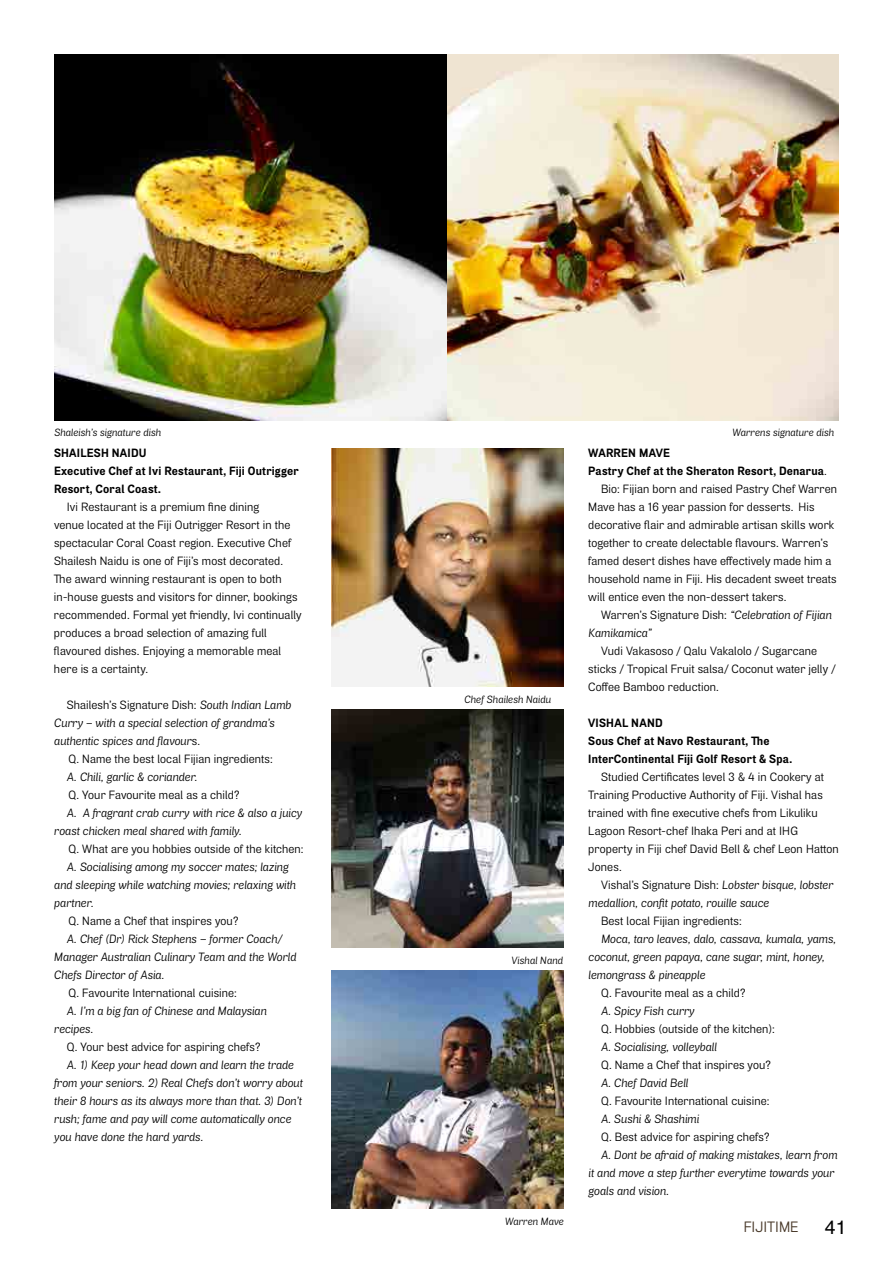
<style>
.page{position:relative;width:893px;height:1263px;background:#fff}
.page>*{position:absolute;margin:0;border:0;box-sizing:border-box;transform-origin:0 0}
.t1{font:19.5px "Helvetica";color:#000}
.t2{font:15px "Air";color:#473727}
.t3{font:12px/18px "Air";letter-spacing:.01em;color:#000}
.t4{font:italic 12px/18px "Air";letter-spacing:.01em;color:#000}
.t5{font:700 12px/18px "Air";letter-spacing:.02em;color:#000}
.t6{font:italic 10.5px "Air";letter-spacing:.015em;color:#000}
.s1{font-weight:400}
.s2{font-style:italic}
.s3{font-style:normal}
</style>
<div class="page">
<img style="left:446px;top:54px;width:393px;height:366px">
<img style="left:54px;top:54px;width:392px;height:366px">
<img style="left:332px;top:448px;width:231px;height:239px">
<img style="left:332px;top:709px;width:231px;height:239px">
<img style="left:332px;top:970px;width:231px;height:239px">
<p class="t6" style="left:54px;top:426px;width:108px">Shaleish’s signature dish</p>
<p class="t6" style="left:732px;top:426px;width:103px">Warrens signature dish</p>
<p class="t5" style="left:588px;top:444px;width:83px">Warren Mave</p>
<p class="t5" style="left:588px;top:462px;width:240px">Pastry Chef at the Sheraton Resort, Denarua<span class="s1">.</span></p>
<p class="t3" style="left:601px;top:480px;width:238px">Bio: Fijian born and raised Pastry Chef Warren</p>
<p class="t3" style="left:588px;top:498px;width:228px">Mave has a 16 year passion for desserts. His</p>
<p class="t3" style="left:588px;top:516px;width:247px">decorative flair and admirable artisan skills work</p>
<p class="t3" style="left:588px;top:534px;width:242px">together to create delectable flavours. Warren’s</p>
<p class="t3" style="left:588px;top:552px;width:245px">famed desert dishes have effectively made him a</p>
<p class="t3" style="left:588px;top:570px;width:250px">household name in Fiji. His decadent sweet treats</p>
<p class="t3" style="left:588px;top:588px;width:200px">will entice even the non-dessert takers.</p>
<p class="t3" style="left:601px;top:606px;width:232px">Warren’s Signature Dish: <span class="s2">“Celebration of Fijian</span></p>
<p class="t4" style="left:588px;top:624px;width:65px">Kamikamica”</p>
<p class="t3" style="left:588px;top:642px;width:249px;text-indent:13px">Vudi Vakasoso / Qalu Vakalolo / Sugarcane sticks / Tropical Fruit salsa/ Coconut water jelly /<br>Coffee Bamboo reduction.</p>
<p class="t5" style="left:588px;top:714px;width:205px">Vishal NAND<br>Sous Chef at Navo Restaurant, The<br>InterContinental Fiji Golf Resort &amp; Spa.</p>
<p class="t3" style="left:588px;top:768px;width:252px;text-indent:13px">Studied Certificates level 3 &amp; 4 in Cookery at Training Productive Authority of Fiji. Vishal has trained with fine executive chefs from Likuliku Lagoon Resort-chef I haka Peri and at I HG property in Fiji chef David Bell &amp; chef Leon Hatton Jones.</p>
<p class="t4" style="left:588px;top:876px;width:246px;text-indent:13px"><span class="s3">Vishal’s Signature Dish:</span> Lobster bisque, lobster medallion, confit potato, rouille sauce</p>
<p class="t3" style="left:601px;top:912px;width:142px">Best local Fijian ingredients:</p>
<p class="t4" style="left:588px;top:930px;width:249px;text-indent:13px">Moca, taro leaves, dalo, cassava, kumala, yams, coconut, green papaya, cane sugar, mint, honey, lemongrass &amp; pineapple</p>
<p class="t3" style="left:601px;top:984px;width:147px">Q. Favourite meal as a child?</p>
<p class="t4" style="left:601px;top:1002px;width:95px">A. Spicy Fish curry</p>
<p class="t3" style="left:601px;top:1020px;width:175px">Q. Hobbies (outside of the kitchen):</p>
<p class="t4" style="left:601px;top:1038px;width:117px">A. Socialising, volleyball</p>
<p class="t3" style="left:601px;top:1056px;width:172px">Q. Name a Chef that inspires you?</p>
<p class="t4" style="left:601px;top:1074px;width:89px">A. Chef David Bell</p>
<p class="t3" style="left:601px;top:1092px;width:170px">Q. Favourite I nternational cuisine:</p>
<p class="t4" style="left:601px;top:1110px;width:99px">A. Sushi &amp; Shashimi</p>
<p class="t3" style="left:601px;top:1128px;width:170px">Q. Best advice for aspiring chefs?</p>
<p class="t4" style="left:588px;top:1146px;width:250px;text-indent:13px">A. Dont be afraid of making mistakes, learn from it and move a step further everytime towards your goals and vision<span class="s3">.</span></p>
<p class="t5" style="left:54px;top:444px;width:246px">Shailesh Naidu<br>Executive Chef at Ivi Restaurant, Fiji Outrigger<br>Resort, Coral Coast.</p>
<p class="t3" style="left:54px;top:498px;width:249px;text-indent:13px">Ivi Restaurant is a premium fine dining<br>venue located at the Fiji Outrigger Resort in the spectacular Coral Coast region. Executive Chef Shailesh Naidu is one of Fiji’s most decorated.<br>The award winning restaurant is open to both in-house guests and visitors for dinner, bookings recommended. Formal yet friendly, Ivi continually produces a broad selection of amazing full flavoured dishes. Enjoying a memorable meal here is a certainty.</p>
<p class="t3" style="left:67px;top:696px;width:226px">Shailesh’s Signature Dish: <span class="s2">South Indian Lamb</span></p>
<p class="t4" style="left:54px;top:714px;width:222px">Curry – with a special selection of grandma’s</p>
<p class="t4" style="left:54px;top:732px;width:148px">authentic spices and flavour<span class="s3">s.</span></p>
<p class="t3" style="left:68px;top:750px;width:206px">Q. Name the best local Fijian ingredients:</p>
<p class="t4" style="left:67px;top:768px;width:132px">A. Chili, garlic &amp; coriander.</p>
<p class="t3" style="left:68px;top:786px;width:173px">Q. Your Favourite meal as a child?</p>
<p class="t4" style="left:54px;top:804px;width:249px;text-indent:13px">A. A fragrant crab curry with rice &amp; also a juicy roast chicken meal shared with family.</p>
<p class="t3" style="left:68px;top:840px;width:237px">Q. What are you hobbies outside of the kitchen:</p>
<p class="t4" style="left:54px;top:858px;width:243px;text-indent:13px">A. Socialising among my soccer mates; lazing and sleeping while watching movies; relaxing with partner.</p>
<p class="t3" style="left:68px;top:912px;width:172px">Q. Name a Chef that inspires you?</p>
<p class="t4" style="left:54px;top:930px;width:243px;text-indent:13px">A. Chef (Dr) Rick Stephens – former Coach/<br>Manager Australian Culinary Team and the World<br>Chefs Director of Asia.</p>
<p class="t3" style="left:68px;top:984px;width:170px">Q. Favourite I nternational cuisine:</p>
<p class="t4" style="left:54px;top:1002px;width:214px;text-indent:13px">A. I’m a big fan of Chinese and Malaysian recipes<span class="s3">.</span></p>
<p class="t3" style="left:67px;top:1038px;width:196px">Q. Your best advice for aspiring chefs?</p>
<p class="t4" style="left:54px;top:1056px;width:250px;text-indent:13px">A. 1) Keep your head down and learn the trade from your seniors. 2) Real Chefs don’t worry about their 8 hours as its always more than that. 3) Don’t rush; fame and pay will come automatically once you have done the hard yards.</p>
<p class="t6" style="left:464px;top:692px;width:88px">Chef Shailesh Naidu</p>
<p class="t6" style="left:511px;top:954px;width:53px">Vishal Nand</p>
<p class="t6" style="left:505px;top:1215px;width:60px">Warren Mave</p>
<p class="t2" style="left:744px;top:1218px;width:56px">FIJITIME</p>
<h1 class="t1" style="left:825px;top:1211px;width:23px">41</h1>
</div>
